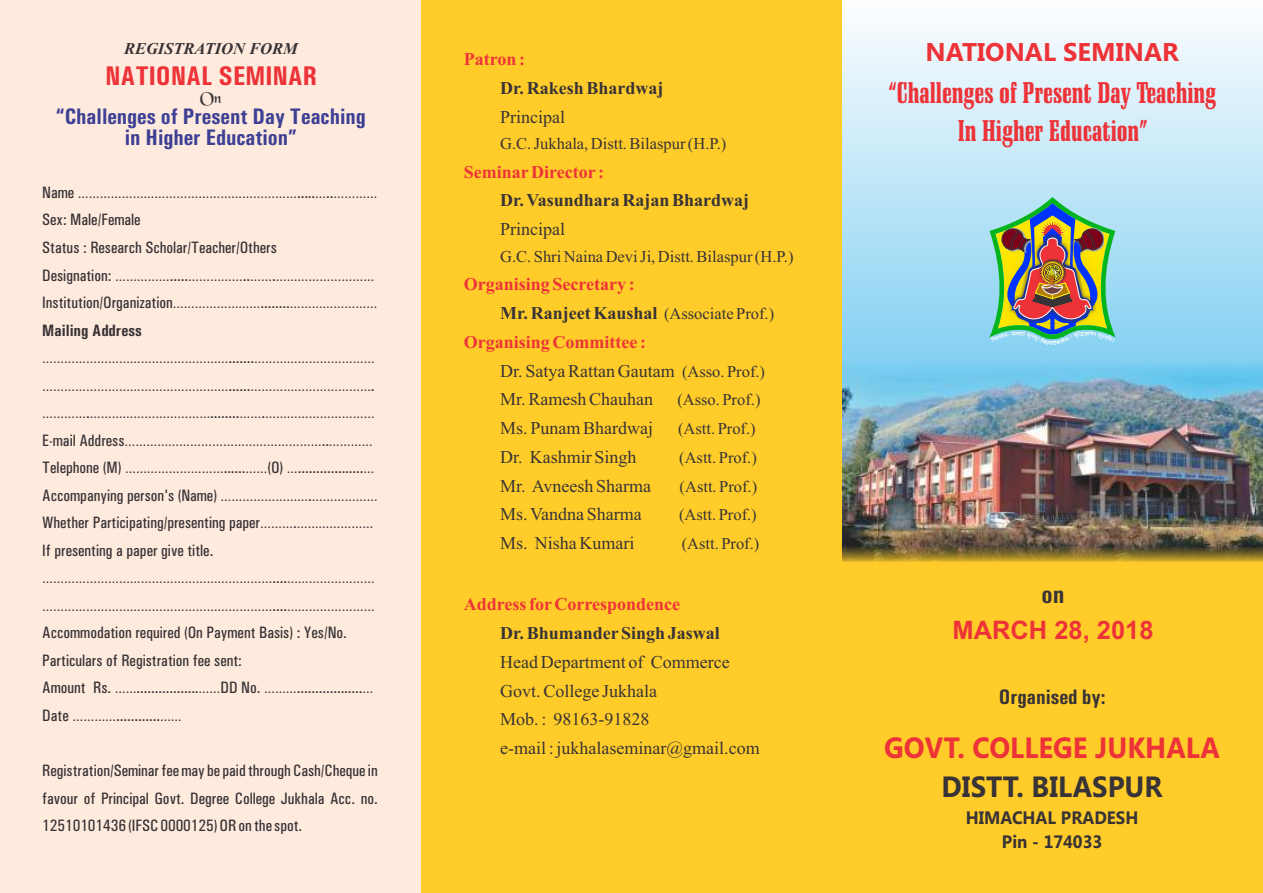
<style>
.page{position:relative;width:1263px;height:893px;background:#fff}
.page>*{position:absolute;margin:0;border:0;box-sizing:border-box;transform-origin:0 0}
.t1{font:900 condensed 29.25px/37.5px "Schadow BT";color:#ed3338;text-align:center;scale:.91 1}
.t2{font:700 29.25px "Segoe UI";color:#ed3338;scale:.94 1}
.t3{font:700 29.25px "Segoe UI";color:#383336;scale:.94 1}
.t4{font:700 condensed 27px "Univers";color:#ed3338}
.t5{font:700 25.65px "Segoe UI";color:#ed3338}
.t6{font:700 25.5px "Arial";color:#ed3338}
.t7{font:700 condensed 25.5px "Univers";color:#383336}
.t8{font:700 condensed 22.5px/21px "Univers";color:#3d4094;text-align:center}
.t9{font:700 condensed 21px "Univers";color:#383336}
.t10{font:18px/28.8px "Times New Roman";color:#383336}
.t11{font:700 18px "Times New Roman";color:#383336}
.t12{font:700 18px "Times New Roman";color:#ed3338}
.t13{font:700 18px/24px "Segoe UI";color:#383336;text-align:center;scale:.94 1}
.t14{font:500 condensed 16.5px/27.5px "Univers";color:#383336}
.t15{font:16.5px "Times New Roman";color:#383336}
.t16{font:italic 700 16.5px "Times New Roman";color:#383336}
.t17{font:700 condensed 16.5px "Univers";color:#383336}
.t18{font:16.2px "Black Chancery";color:#383336}
.s1{font-weight:400;font-size:16.5px}
.s2{font-size:16.5px}
</style>
<div class="page">
<svg style="left:842px;top:27px;width:421px;height:323px;background:#c2e7f8"></svg>
<div style="left:842px;top:543px;width:421px;height:350px;background:#ffcc29"></div>
<div style="left:421px;top:0;width:421px;height:893px;background:#ffcc29"></div>
<div style="left:0;top:0;width:421px;height:893px;background:#ffebde"></div>
<img style="left:989px;top:197px;width:126px;height:149px">
<img style="left:842px;top:350px;width:421px;height:212px">
<p class="t16" style="left:124px;top:43px;width:175px">REGISTRATION FORM</p>
<h2 class="t4" style="left:105px;top:66px;width:213px">NATIONAL SEMINAR</h2>
<p class="t18" style="left:200px;top:92px;width:24px">On</p>
<h3 class="t8" style="left:56px;top:108px;width:311px">“Challenges of Present Day Teaching in Higher Education”</h3>
<p class="t14" style="left:42px;top:180px;width:337px">Name …………………………………………………….....…..………… Sex: Male/Female<br>Status : Research Scholar/Teacher/Others<br>Designation: …………….....……………..…….……………………… Institution/Organization……………………........……………………</p>
<p class="t17" style="left:42px;top:324px;width:101px">Mailing Address</p>
<p class="t14" style="left:42px;top:345px;width:337px">…………………………………………….......…………………………… ……………………………………………......……………………………. ………….……………………………........…….………………………… E-mail Address………………………………………………..………… Telephone (M) ………………………......……(O) …..................… Accompanying person's (Name) …………………….……………… Whether Participating/presenting paper……….………………… If presenting a paper give title. ………………………………………………………....…………………… ………………………………………………………....…………………… Accommodation required (On Payment Basis) : Yes/No.<br>Particulars of Registration fee sent:<br>Amount Rs. …….................……DD No. ………..................… Date …………............……</p>
<p class="t14" style="left:42px;top:758px;width:337px;text-align:justify">Registration/Seminar fee may be paid through Cash/Cheque in favour of Principal Govt. Degree College Jukhala Acc. no.<br>12510101436 (IFSC 0000125) OR on the spot.</p>
<p class="t12" style="left:464px;top:53px;width:63px">Patron :</p>
<p class="t11" style="left:500px;top:82px;width:165px">Dr. Rakesh Bhardwaj</p>
<p class="t10" style="left:500px;top:104px;width:66px">Principal</p>
<p class="t15" style="left:500px;top:138px;width:228px">G.C. Jukhala, Distt. Bilaspur (H.P.)</p>
<p class="t12" style="left:464px;top:166px;width:142px">SeminarDirector :</p>
<p class="t11" style="left:500px;top:194px;width:251px">Dr. Vasundhara Rajan Bhardwaj</p>
<p class="t10" style="left:500px;top:217px;width:66px">Principal</p>
<p class="t15" style="left:500px;top:251px;width:295px">G.C. Shri Naina Devi Ji, Distt. Bilaspur (H.P.)</p>
<p class="t12" style="left:464px;top:278px;width:173px">Organising Secretary :</p>
<p class="t11" style="left:500px;top:307px;width:275px">Mr. Ranjeet Kaushal <span class="s1">(Associate Prof.)</span></p>
<p class="t12" style="left:464px;top:336px;width:184px">Organising Committee :</p>
<p class="t10" style="left:500px;top:358px;width:266px">Dr. Satya Rattan Gautam <span class="s2">(Asso. Prof.)<br></span>Mr. Ramesh Chauhan</p>
<p class="t15" style="left:677px;top:394px;width:85px">(Asso. Prof.)</p>
<p class="t10" style="left:500px;top:415px;width:154px">Ms. Punam Bhardwaj</p>
<p class="t15" style="left:678px;top:423px;width:79px">(Astt. Prof.)</p>
<p class="t10" style="left:500px;top:444px;width:138px">Dr. Kashmir Singh</p>
<p class="t15" style="left:679px;top:451px;width:79px">(Astt. Prof.)</p>
<p class="t10" style="left:500px;top:473px;width:153px">Mr. Avneesh Sharma</p>
<p class="t15" style="left:680px;top:480px;width:79px">(Astt. Prof.)</p>
<p class="t10" style="left:500px;top:502px;width:143px">Ms. Vandna Sharma</p>
<p class="t15" style="left:679px;top:509px;width:79px">(Astt. Prof.)</p>
<p class="t10" style="left:500px;top:530px;width:136px">Ms. Nisha Kumari</p>
<p class="t15" style="left:682px;top:538px;width:79px">(Astt. Prof.)</p>
<p class="t12" style="left:464px;top:598px;width:218px">Address forCorrespondence</p>
<p class="t11" style="left:500px;top:627px;width:221px">Dr. BhumanderSingh Jaswal</p>
<p class="t10" style="left:500px;top:649px;width:261px">Head Department of Commerce<br>Govt. College Jukhala<br>Mob. : 98163-91828<br>e-mail : jukhalaseminar@gmail.com</p>
<h3 class="t5" style="left:925px;top:42px;width:255px">NATIONAL SEMINAR</h3>
<h1 class="t1" style="left:889px;top:77px;width:361px">“Challenges of Present Day Teaching<br>In Higher Education”</h1>
<h3 class="t7" style="left:1041px;top:586px;width:24px">on</h3>
<h3 class="t6" style="left:952px;top:620px;width:202px">MARCH 28, 2018</h3>
<p class="t9" style="left:999px;top:689px;width:108px">Organised by:</p>
<h1 class="t2" style="left:884px;top:737px;width:359px">GOVT. COLLEGE JUKHALA</h1>
<h1 class="t3" style="left:941px;top:776px;width:237px">DISTT. BILASPUR</h1>
<p class="t13" style="left:966px;top:807px;width:185px">HIMACHAL PRADESH<br>Pin - 174033</p>
</div>
